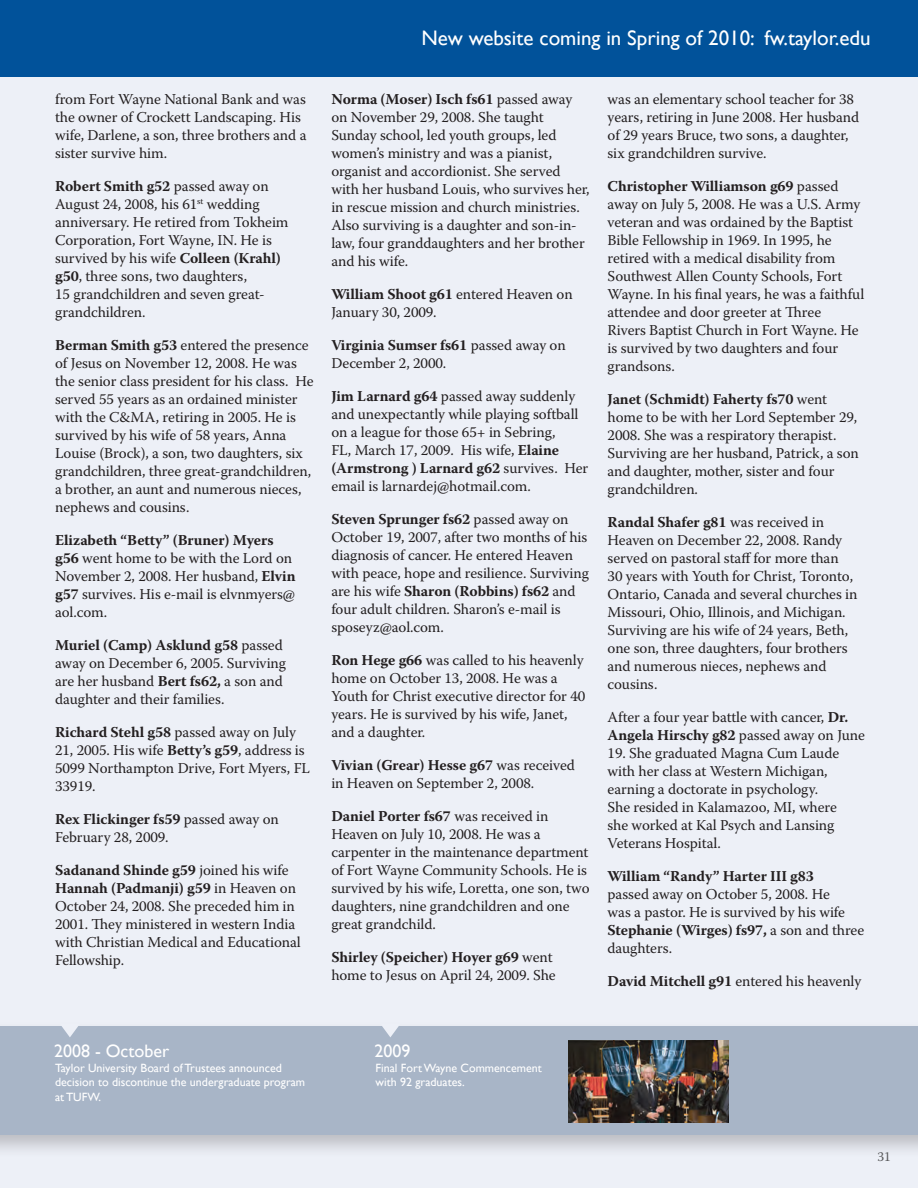
<style>
.page{position:relative;width:918px;height:1188px;background:#edf0f7}
.page>*{position:absolute;margin:0;border:0;box-sizing:border-box;transform-origin:0 0}
.t1{font:21px "Gill Sans";color:#fff}
.t2{font:18px "Gill Sans";color:#fff}
.t3{font:15px/18px "Warnock Pro";letter-spacing:-.005em;color:#231f20}
.t4{font:13.5px "Warnock Pro";color:#57585a}
.t5{font:12px/14.4px "Gill Sans";color:#fff}
.s1{font-weight:700}
</style>
<div class="page">
<div style="left:0;top:1020px;width:918px;height:140px;background:#231f20;opacity:.25"></div>
<div style="left:0;top:1026px;width:918px;height:109px;background:#a8b5c7"></div>
<div style="left:0;top:0;width:918px;height:76px;background:#01529a"></div>
<img style="left:569px;top:1040px;width:160px;height:82px">
<svg style="left:60px;top:1023px;width:20px;height:14px"></svg>
<svg style="left:380px;top:1023px;width:21px;height:14px"></svg>
<p class="t3" style="left:55px;top:90px;width:253px">from Fort Wayne National Bank and was the owner of Crockett Landscaping. His wife, Darlene, a son, three brothers and a sister survive him.</p>
<p class="t3" style="left:55px;top:177px;width:235px"><span class="s1">Robert Smith g52</span> passed away on<br>August 24, 2008, his 61<sup>st</sup> wedding anniversary. He retired from Tokheim<br>Corporation, Fort Wayne, IN. He is survived by his wife <span class="s1">Colleen (Krahl) g50</span>, three sons, two daughters,<br>15 grandchildren and seven great&shy;grandchildren.</p>
<p class="t3" style="left:55px;top:336px;width:260px"><span class="s1">Berman Smith g53</span> entered the presence of Jesus on November 12, 2008. He was the senior class president for his class. He served 55 years as an ordained minister with the C&amp;MA, retiring in 2005. He is survived by his wife of 58 years, Anna Louise (Brock), a son, two daughters, six grandchildren, three great-grandchildren, a brother, an aunt and numerous nieces, nephews and cousins.</p>
<p class="t3" style="left:55px;top:531px;width:242px"><span class="s1">Elizabeth “Betty” (Bruner) Myers g56</span> went home to be with the Lord on<br>November 2, 2008. Her husband, <span class="s1">Elvin g57</span> survives. His e-mail is elvnmyers@ aol.com.</p>
<p class="t3" style="left:55px;top:636px;width:232px"><span class="s1">Muriel (Camp) Asklund g58</span> passed away on December 6, 2005. Surviving are her husband <span class="s1">Bert fs62,</span> a son and daughter and their families.</p>
<p class="t3" style="left:55px;top:723px;width:256px"><span class="s1">Richard Stehl g58</span> passed away on July<br>21, 2005. His wife <span class="s1">Betty’s g59</span>, address is<br>5099 Northampton Drive, Fort Myers, FL<br>33919.</p>
<p class="t3" style="left:55px;top:810px;width:225px"><span class="s1">Rex Flickinger fs59</span> passed away on<br>February 28, 2009.</p>
<p class="t3" style="left:55px;top:861px;width:247px"><span class="s1">Sadanand Shinde g59</span> joined his wife <span class="s1">Hannah (Padmanji) g59</span> in Heaven on October 24, 2008. She preceded him in 2001. They ministered in western India with Christian Medical and Educational Fellowship.</p>
<p class="t1" style="left:422px;top:25px;width:451px">New website coming in Spring of 2010: fw.taylor.edu</p>
<p class="t3" style="left:331px;top:90px;width:260px"><span class="s1">Norma (Moser) Isch fs61</span> passed away on November 29, 2008. She taught Sunday school, led youth groups, led women’s ministry and was a pianist, organist and accordionist. She served with her husband Louis, who survives her, in rescue mission and church ministries.<br>Also surviving is a daughter and son-in&shy;law, four granddaughters and her brother and his wife.</p>
<p class="t3" style="left:331px;top:285px;width:243px"><span class="s1">William Shoot g61</span> entered Heaven on<br>January 30, 2009.</p>
<p class="t3" style="left:331px;top:336px;width:236px"><span class="s1">Virginia Sumser fs61</span> passed away on<br>December 2, 2000.</p>
<p class="t3" style="left:331px;top:387px;width:259px"><span class="s1">Jim Larnard g64</span> passed away suddenly and unexpectantly while playing softball on a league for those 65+ in Sebring,<br>FL, March 17, 2009. His wife, <span class="s1">Elaine (Armstrong ) Larnard g62</span> survives. Her email is larnardej@hotmail.com.</p>
<p class="t3" style="left:331px;top:510px;width:259px"><span class="s1">Steven Sprunger fs62</span> passed away on October 19, 2007, after two months of his diagnosis of cancer. He entered Heaven with peace, hope and resilience. Surviving are his wife <span class="s1">Sharon (Robbins) fs62</span> and four adult children. Sharon’s e-mail is sposeyz@aol.com.</p>
<p class="t3" style="left:331px;top:651px;width:256px"><span class="s1">Ron Hege g66</span> was called to his heavenly home on October 13, 2008. He was a Youth for Christ executive director for 40 years. He is survived by his wife, Janet, and a daughter.</p>
<p class="t3" style="left:331px;top:756px;width:245px"><span class="s1">Vivian (Grear) Hesse g67</span> was received in Heaven on September 2, 2008.</p>
<p class="t3" style="left:331px;top:807px;width:260px"><span class="s1">Daniel Porter fs67</span> was received in Heaven on July 10, 2008. He was a carpenter in the maintenance department of Fort Wayne Community Schools. He is survived by his wife, Loretta, one son, two daughters, nine grandchildren and one great grandchild.</p>
<p class="t3" style="left:331px;top:948px;width:226px"><span class="s1">Shirley (Speicher) Hoyer g69</span> went home to Jesus on April 24, 2009. She</p>
<p class="t3" style="left:608px;top:90px;width:253px">was an elementary school teacher for 38 years, retiring in June 2008. Her husband of 29 years Bruce, two sons, a daughter, six grandchildren survive.</p>
<p class="t3" style="left:608px;top:177px;width:258px"><span class="s1">Christopher Williamson g69</span> passed away on July 5, 2008. He was a U.S. Army veteran and was ordained by the Baptist Bible Fellowship in 1969. In 1995, he retired with a medical disability from Southwest Allen County Schools, Fort Wayne. In his final years, he was a faithful attendee and door greeter at Three<br>Rivers Baptist Church in Fort Wayne. He is survived by two daughters and four grandsons.</p>
<p class="t3" style="left:608px;top:390px;width:253px"><span class="s1">Janet (Schmidt) Faherty fs70</span> went home to be with her Lord September 29, 2008. She was a respiratory therapist.<br>Surviving are her husband, Patrick, a son and daughter, mother, sister and four grandchildren.</p>
<p class="t3" style="left:608px;top:513px;width:252px"><span class="s1">Randal Shafer g81</span> was received in Heaven on December 22, 2008. Randy served on pastoral staff for more than<br>30 years with Youth for Christ, Toronto, Ontario, Canada and several churches in Missouri, Ohio, Illinois, and Michigan.<br>Surviving are his wife of 24 years, Beth, one son, three daughters, four brothers and numerous nieces, nephews and cousins.</p>
<p class="t3" style="left:608px;top:708px;width:259px">After a four year battle with cancer, <span class="s1">Dr.<br>Angela Hirschy g82</span> passed away on June</p>
<p class="t3" style="left:608px;top:744px;width:233px">19. She graduated Magna Cum Laude with her class at Western Michigan, earning a doctorate in psychology.<br>She resided in Kalamazoo, MI, where she worked at Kal Psych and Lansing<br>Veterans Hospital.</p>
<p class="t3" style="left:608px;top:867px;width:258px"><span class="s1">William “Randy” Harter III g83<br></span>passed away on October 5, 2008. He<br>was a pastor. He is survived by his wife<br><span class="s1">Stephanie (Wirges) fs97,</span> a son and three daughters.</p>
<p class="t3" style="left:608px;top:972px;width:255px"><span class="s1">David Mitchell g91</span> entered his heavenly</p>
<p class="t2" style="left:54px;top:1041px;width:117px">2008 - October</p>
<p class="t2" style="left:374px;top:1041px;width:37px">2009</p>
<p class="t5" style="left:55px;top:1061px;width:252px">Taylor University Board of Trustees announced decision to discontinue the undergraduate program at TUFW.</p>
<p class="t5" style="left:376px;top:1061px;width:168px">Final Fort Wayne Commencement with 92 graduates.</p>
<p class="t4" style="left:877px;top:1149px;width:15px">31</p>
</div>
